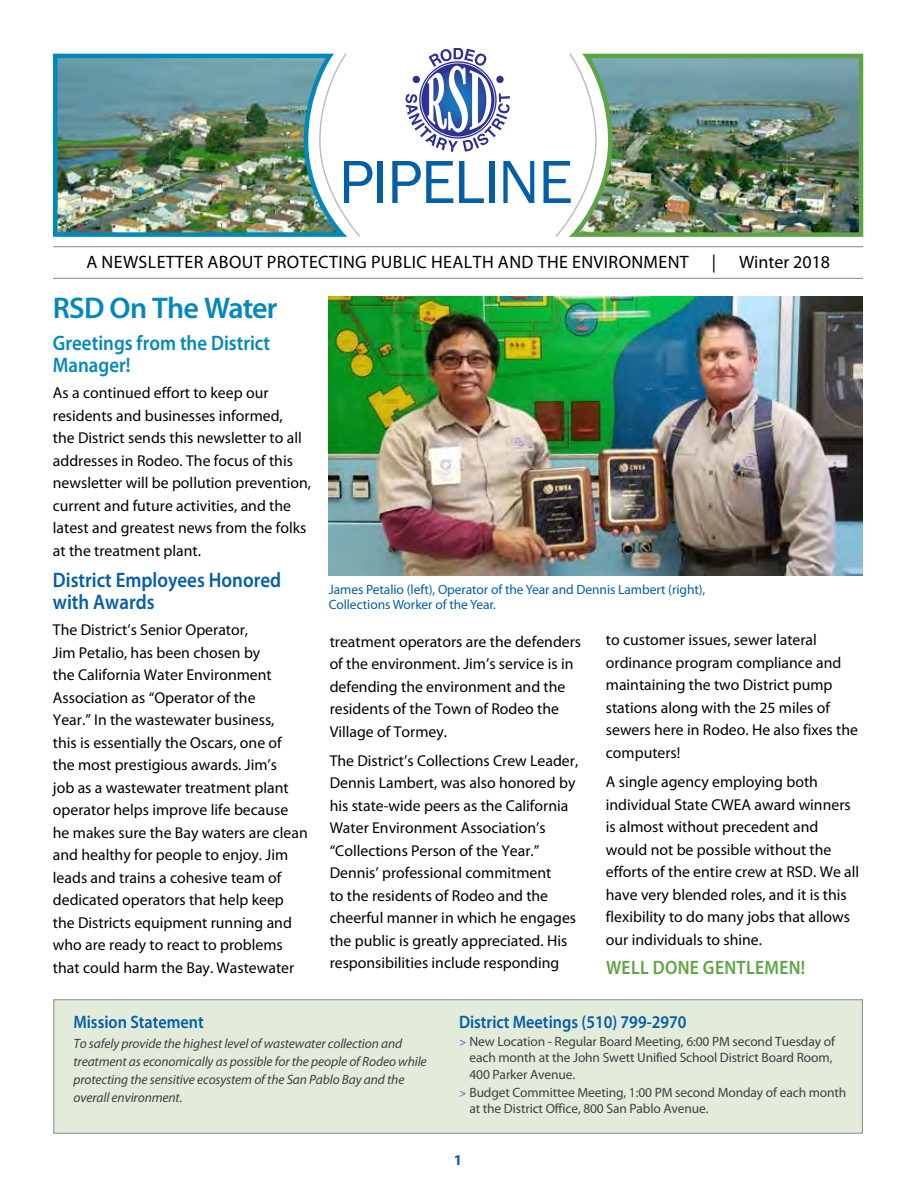
<style>
.page{position:relative;width:918px;height:1188px;background:#fff}
.page>*{position:absolute;margin:0;border:0;box-sizing:border-box;transform-origin:0 0}
.t1{font:63px "Franklin Gothic";letter-spacing:-.02em;color:#035ea8}
.t2{font:600 30px "Myriad Pro";letter-spacing:-.03em;color:#0388ba}
.t3{font:600 21px/22.5px "Myriad Pro";color:#035ea8;scale:.9 1}
.t4{font:600 21px/22.5px "Myriad Pro";color:#0388ba;scale:.9 1}
.t5{font:600 19.5px "Myriad Pro";letter-spacing:.02em;color:#5da444;scale:.9 1}
.t6{font:18px "Myriad Pro";letter-spacing:.02em;color:#000}
.t7{font:600 18px "Myriad Pro";color:#035ea8;scale:.9 1}
.t8{font:18px "Myriad Pro";color:#000}
.t9{font:15.75px/22.5px "Myriad Pro";color:#000}
.t10{font:700 15px "Myriad Pro";color:#035ea8}
.t11{font:13.5px/16.2px "Myriad Pro";letter-spacing:-.01em;color:#414042}
.t12{font:italic 13.5px/18px "Myriad Pro";letter-spacing:-.01em;color:#414042}
.t13{font:13.5px/15px "Myriad Pro";letter-spacing:-.005em;color:#035ea8}
.s1{font-family:"Arno Pro";color:#3268ae}
</style>
<div class="page">
<div style="left:53px;top:999px;width:810px;height:135px;background:#e3ebda;border:1px solid #939598"></div>
<hr style="left:53px;top:246px;width:810px;height:1px;background:#939598">
<hr style="left:53px;top:278px;width:810px;height:1px;background:#939598">
<svg style="left:406px;top:48px;width:104px;height:104px"></svg>
<img style="left:329px;top:296px;width:534px;height:279px">
<img style="left:52px;top:53px;width:266px;height:184px">
<img style="left:597px;top:53px;width:267px;height:184px">
<svg style="left:318px;top:53px;width:42px;height:184px"></svg>
<svg style="left:556px;top:53px;width:41px;height:184px"></svg>
<h1 class="t1" style="left:339px;top:143px;width:236px">PIPELINE</h1>
<p class="t6" style="left:86px;top:251px;width:604px">A NEWSLETTER ABOUT PROTECTING PUBLIC HEALTH AND THE ENVIRONMENT</p>
<p class="t6" style="left:712px;top:251px;width:6px">|</p>
<p class="t8" style="left:739px;top:251px;width:93px">Winter 2018</p>
<h2 class="t2" style="left:53px;top:289px;width:226px">RSD On The Water</h2>
<h3 class="t4" style="left:53px;top:331px;width:243px">Greetings from the District<br>Manager!</h3>
<p class="t9" style="left:53px;top:381px;width:260px">As a continued effort to keep our residents and businesses informed,<br>the District sends this newsletter to all addresses in Rodeo. The focus of this newsletter will be pollution prevention, current and future activities, and the latest and greatest news from the folks at the treatment plant.</p>
<h3 class="t3" style="left:53px;top:568px;width:255px">District Employees Honored with Awards</h3>
<p class="t9" style="left:53px;top:618px;width:256px">The District’s Senior Operator,<br>Jim Petalio, has been chosen by<br>the California Water Environment Association as “Operator of the<br>Year.” In the wastewater business,<br>this is essentially the Oscars, one of<br>the most prestigious awards. Jim’s<br>job as a wastewater treatment plant operator helps improve life because he makes sure the Bay waters are clean and healthy for people to enjoy. Jim leads and trains a cohesive team of dedicated operators that help keep the Districts equipment running and who are ready to react to problems that could harm the Bay. Wastewater</p>
<p class="t13" style="left:329px;top:582px;width:378px">James Petalio (left), Operator of the Year and Dennis Lambert (right),<br>Collections Worker of the Year.</p>
<p class="t9" style="left:330px;top:630px;width:253px">treatment operators are the defenders of the environment. Jim’s service is in defending the environment and the residents of the Town of Rodeo the<br>Village of Tormey.</p>
<p class="t9" style="left:330px;top:749px;width:250px">The District’s Collections Crew Leader, Dennis Lambert, was also honored by his state-wide peers as the California Water Environment Association’s “Collections Person of the Year.” Dennis’ professional commitment<br>to the residents of Rodeo and the cheerful manner in which he engages the public is greatly appreciated. His responsibilities include responding</p>
<p class="t9" style="left:606px;top:629px;width:254px">to customer issues, sewer lateral ordinance program compliance and maintaining the two District pump stations along with the 25 miles of sewers here in Rodeo. He also fixes the computers!</p>
<p class="t9" style="left:606px;top:770px;width:255px">A single agency employing both individual State CWEA award winners is almost without precedent and would not be possible without the efforts of the entire crew at RSD. We all have very blended roles, and it is this flexibility to do many jobs that allows our individuals to shine.</p>
<p class="t5" style="left:606px;top:955px;width:223px">WELL DONE GENTLEMEN!</p>
<p class="t7" style="left:73px;top:1010px;width:146px">Mission Statement</p>
<p class="t12" style="left:73px;top:1034px;width:355px">To safely provide the highest level of wastewater collection and treatment as economically as possible for the people of Rodeo while protecting the sensitive ecosystem of the San Pablo Bay and the overall environment.</p>
<p class="t7" style="left:459px;top:1010px;width:254px">District Meetings (510) 799-2970</p>
<p class="t11" style="left:470px;top:1033px;width:367px;text-indent:-11px"><span class="s1">&gt;</span> New Location - Regular Board Meeting, 6:00 PM second Tuesday of each month at the John Swett Unified School District Board Room,<br>400 Parker Avenue.</p>
<p class="t11" style="left:470px;top:1084px;width:378px;text-indent:-11px"><span class="s1">&gt;</span> Budget Committee Meeting, 1:00 PM second Monday of each month at the District Office, 800 San Pablo Avenue.</p>
<p class="t10" style="left:454px;top:1150px;width:10px">1</p>
</div>
